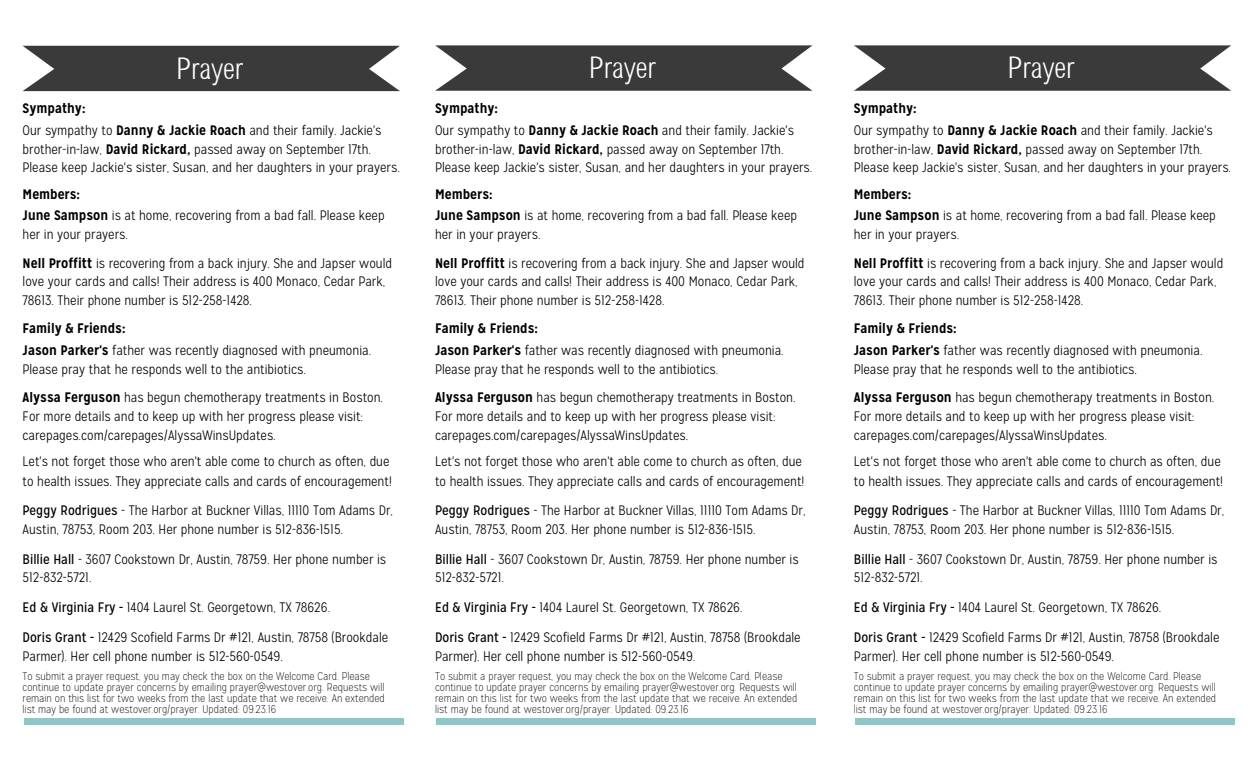
<style>
.page{position:relative;width:1260px;height:765px;background:#fff}
.page>*{position:absolute;margin:0;border:0;box-sizing:border-box;transform-origin:0 0}
.t1{font:30px "Sertig";color:#fff}
.t2{font:300 13.75px/18.8px "Mission Gothic";color:#000}
.t3{font:100 11.25px/11.2px "Mission Gothic";color:#000}
.s1{font-weight:700}
.s2{font-weight:400}
</style>
<div class="page">
<svg style="left:23px;top:46px;width:377px;height:45px;background:#4b4a4a"></svg>
<div style="left:24px;top:719px;width:380px;height:6px;background:#91c6c8"></div>
<svg style="left:435px;top:45px;width:377px;height:46px;background:#4d4c4c"></svg>
<div style="left:436px;top:718px;width:380px;height:7px;background:#91c6c8"></div>
<svg style="left:854px;top:45px;width:377px;height:46px;background:#4d4c4c"></svg>
<div style="left:855px;top:718px;width:380px;height:7px;background:#91c6c8"></div>
<h1 class="t1" style="left:176px;top:50px;width:69px">Prayer</h1>
<p class="t2" style="left:23px;top:98px;width:360px;line-height:21.5px"><span class="s1">Sympathy:<br></span>Our sympathy to <span class="s1">Danny &amp; Jackie Roach</span> and their family. Jackie's</p>
<p class="t2" style="left:23px;top:140px;width:379px">brother-in-law, <span class="s1">David Rickard,</span> passed away on September 17th.<br>Please keep Jackie's sister, Susan, and her daughters in your prayers.</p>
<p class="t2" style="left:23px;top:184px;width:364px;line-height:20.8px"><span class="s1">Members:<br>June Sampson</span> is at home, recovering from a bad fall. Please keep</p>
<p class="t2" style="left:23px;top:220px;width:371px;line-height:28.8px">her in your prayers.<br><span class="s1">Nell Proffitt</span> is recovering from a back injury. She and Japser would</p>
<p class="t2" style="left:23px;top:272px;width:364px">love your cards and calls! Their address is 400 Monaco, Cedar Park,<br>78613. Their phone number is 512-258-1428.</p>
<p class="t2" style="left:23px;top:318px;width:350px;line-height:21.5px"><span class="s1">Family &amp; Friends:<br>Jason Parker's</span> father was recently diagnosed with pneumonia.</p>
<p class="t2" style="left:23px;top:355px;width:362px;line-height:28.8px">Please pray that he responds well to the antibiotics.<br><span class="s1">Alyssa Ferguson</span> has begun chemotherapy treatments in Boston.</p>
<p class="t2" style="left:23px;top:407px;width:342px">For more details and to keep up with her progress please visit: carepages.com/carepages/AlyssaWinsUpdates.</p>
<p class="t2" style="left:23px;top:451px;width:371px;line-height:20px">Let's not forget those who aren't able come to church as often, due to health issues. They appreciate calls and cards of encouragement!</p>
<p class="t2" style="left:23px;top:501px;width:372px"><span class="s2">Peggy Rodrigues</span> - The Harbor at Buckner Villas, 11110 Tom Adams Dr,<br>Austin, 78753, Room 203. Her phone number is 512-836-1515.</p>
<p class="t2" style="left:23px;top:550px;width:365px"><span class="s2">Billie Hall</span> - 3607 Cookstown Dr, Austin, 78759. Her phone number is<br>512-832-5721.</p>
<p class="t2" style="left:23px;top:593px;width:367px;line-height:30px"><span class="s2">Ed &amp; Virginia Fry -</span> 1404 Laurel St. Georgetown, TX 78626.<br><span class="s2">Doris Grant -</span> 12429 Scofield Farms Dr #121, Austin, 78758 (Brookdale</p>
<p class="t2" style="left:23px;top:647px;width:262px">Parmer). Her cell phone number is 512-560-0549.</p>
<p class="t3" style="left:23px;top:670px;width:364px">To submit a prayer request, you may check the box on the Welcome Card. Please continue to update prayer concerns by emailing prayer@westover.org. Requests will remain on this list for two weeks from the last update that we receive. An extended list may be found at westover.org/prayer. Updated: 09.23.16</p>
<h1 class="t1" style="left:589px;top:50px;width:69px">Prayer</h1>
<h1 class="t1" style="left:1007px;top:50px;width:69px">Prayer</h1>
<p class="t2" style="left:435px;top:98px;width:360px;line-height:21.5px"><span class="s1">Sympathy:<br></span>Our sympathy to <span class="s1">Danny &amp; Jackie Roach</span> and their family. Jackie's</p>
<p class="t2" style="left:435px;top:140px;width:379px">brother-in-law, <span class="s1">David Rickard,</span> passed away on September 17th.<br>Please keep Jackie's sister, Susan, and her daughters in your prayers.</p>
<p class="t2" style="left:435px;top:184px;width:364px;line-height:20.8px"><span class="s1">Members:<br>June Sampson</span> is at home, recovering from a bad fall. Please keep</p>
<p class="t2" style="left:435px;top:220px;width:371px;line-height:28.8px">her in your prayers.<br><span class="s1">Nell Proffitt</span> is recovering from a back injury. She and Japser would</p>
<p class="t2" style="left:435px;top:272px;width:364px">love your cards and calls! Their address is 400 Monaco, Cedar Park,<br>78613. Their phone number is 512-258-1428.</p>
<p class="t2" style="left:435px;top:318px;width:350px;line-height:21.5px"><span class="s1">Family &amp; Friends:<br>Jason Parker's</span> father was recently diagnosed with pneumonia.</p>
<p class="t2" style="left:435px;top:355px;width:362px;line-height:28.8px">Please pray that he responds well to the antibiotics.<br><span class="s1">Alyssa Ferguson</span> has begun chemotherapy treatments in Boston.</p>
<p class="t2" style="left:435px;top:407px;width:342px">For more details and to keep up with her progress please visit: carepages.com/carepages/AlyssaWinsUpdates.</p>
<p class="t2" style="left:435px;top:451px;width:371px;line-height:20px">Let's not forget those who aren't able come to church as often, due to health issues. They appreciate calls and cards of encouragement!</p>
<p class="t2" style="left:435px;top:501px;width:372px"><span class="s2">Peggy Rodrigues</span> - The Harbor at Buckner Villas, 11110 Tom Adams Dr,<br>Austin, 78753, Room 203. Her phone number is 512-836-1515.</p>
<p class="t2" style="left:435px;top:550px;width:365px"><span class="s2">Billie Hall</span> - 3607 Cookstown Dr, Austin, 78759. Her phone number is<br>512-832-5721.</p>
<p class="t2" style="left:435px;top:593px;width:367px;line-height:30px"><span class="s2">Ed &amp; Virginia Fry -</span> 1404 Laurel St. Georgetown, TX 78626.<br><span class="s2">Doris Grant -</span> 12429 Scofield Farms Dr #121, Austin, 78758 (Brookdale</p>
<p class="t2" style="left:435px;top:647px;width:262px">Parmer). Her cell phone number is 512-560-0549.</p>
<p class="t3" style="left:435px;top:670px;width:364px">To submit a prayer request, you may check the box on the Welcome Card. Please continue to update prayer concerns by emailing prayer@westover.org. Requests will remain on this list for two weeks from the last update that we receive. An extended list may be found at westover.org/prayer. Updated: 09.23.16</p>
<p class="t2" style="left:854px;top:98px;width:360px;line-height:21.5px"><span class="s1">Sympathy:<br></span>Our sympathy to <span class="s1">Danny &amp; Jackie Roach</span> and their family. Jackie's</p>
<p class="t2" style="left:854px;top:140px;width:379px">brother-in-law, <span class="s1">David Rickard,</span> passed away on September 17th.<br>Please keep Jackie's sister, Susan, and her daughters in your prayers.</p>
<p class="t2" style="left:854px;top:184px;width:364px;line-height:20.8px"><span class="s1">Members:<br>June Sampson</span> is at home, recovering from a bad fall. Please keep</p>
<p class="t2" style="left:854px;top:220px;width:371px;line-height:28.8px">her in your prayers.<br><span class="s1">Nell Proffitt</span> is recovering from a back injury. She and Japser would</p>
<p class="t2" style="left:854px;top:272px;width:364px">love your cards and calls! Their address is 400 Monaco, Cedar Park,<br>78613. Their phone number is 512-258-1428.</p>
<p class="t2" style="left:854px;top:318px;width:350px;line-height:21.5px"><span class="s1">Family &amp; Friends:<br>Jason Parker's</span> father was recently diagnosed with pneumonia.</p>
<p class="t2" style="left:854px;top:355px;width:362px;line-height:28.8px">Please pray that he responds well to the antibiotics.<br><span class="s1">Alyssa Ferguson</span> has begun chemotherapy treatments in Boston.</p>
<p class="t2" style="left:854px;top:407px;width:342px">For more details and to keep up with her progress please visit: carepages.com/carepages/AlyssaWinsUpdates.</p>
<p class="t2" style="left:854px;top:451px;width:371px;line-height:20px">Let's not forget those who aren't able come to church as often, due to health issues. They appreciate calls and cards of encouragement!</p>
<p class="t2" style="left:854px;top:501px;width:372px"><span class="s2">Peggy Rodrigues</span> - The Harbor at Buckner Villas, 11110 Tom Adams Dr,<br>Austin, 78753, Room 203. Her phone number is 512-836-1515.</p>
<p class="t2" style="left:854px;top:550px;width:365px"><span class="s2">Billie Hall</span> - 3607 Cookstown Dr, Austin, 78759. Her phone number is<br>512-832-5721.</p>
<p class="t2" style="left:854px;top:593px;width:367px;line-height:30px"><span class="s2">Ed &amp; Virginia Fry -</span> 1404 Laurel St. Georgetown, TX 78626.<br><span class="s2">Doris Grant -</span> 12429 Scofield Farms Dr #121, Austin, 78758 (Brookdale</p>
<p class="t2" style="left:854px;top:647px;width:262px">Parmer). Her cell phone number is 512-560-0549.</p>
<p class="t3" style="left:854px;top:670px;width:364px">To submit a prayer request, you may check the box on the Welcome Card. Please continue to update prayer concerns by emailing prayer@westover.org. Requests will remain on this list for two weeks from the last update that we receive. An extended list may be found at westover.org/prayer. Updated: 09.23.16</p>
</div>
